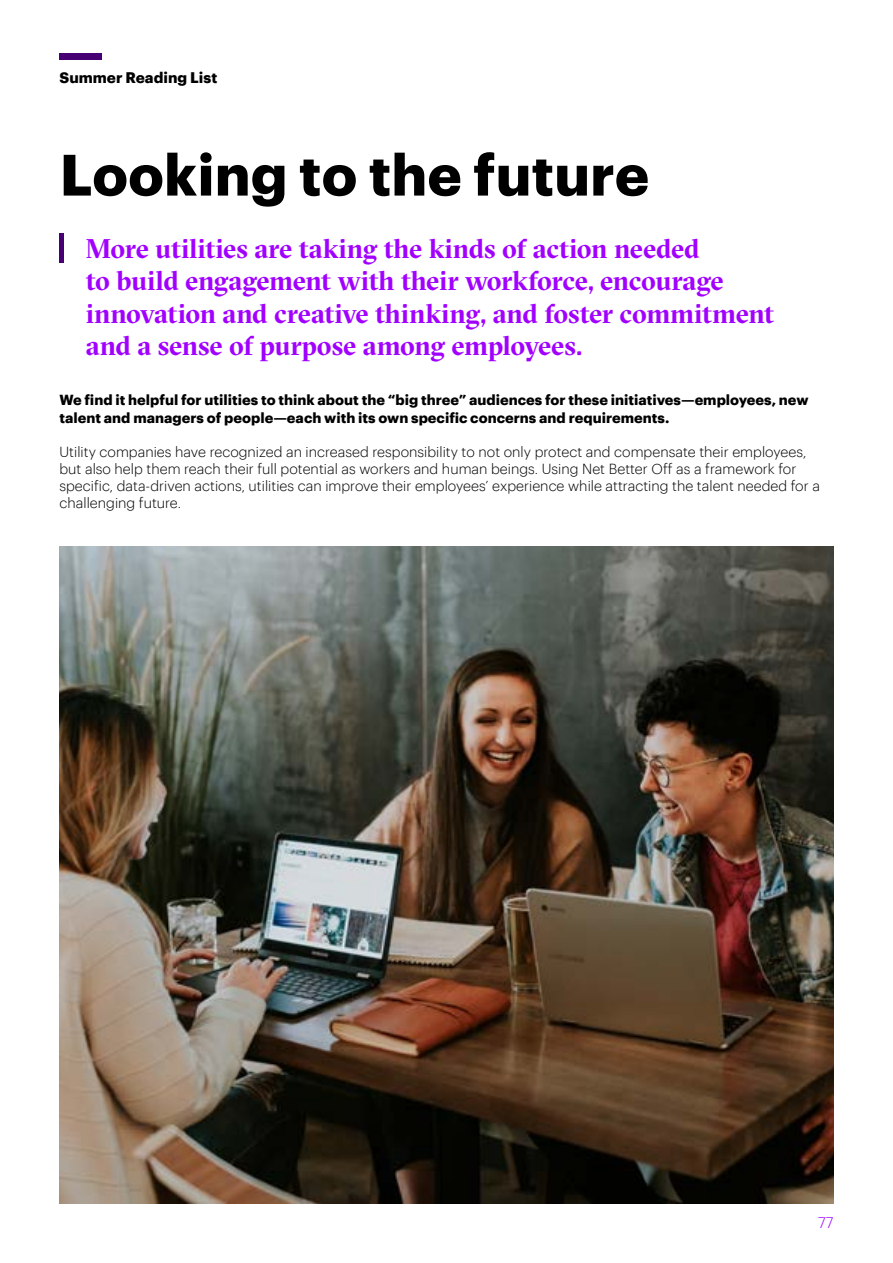
<style>
.page{position:relative;width:893px;height:1263px;background:#fff}
.page>*{position:absolute;margin:0;border:0;box-sizing:border-box;transform-origin:0 0}
.t1{font:700 57px "Graphik";color:#000}
.t2{font:700 27px/32.4px "GT Sectra Fine";letter-spacing:-.01em;color:#a100ff}
.t3{font:700 15px "Graphik";color:#000}
.t4{font:300 15px "Graphik";color:#a100ff}
.t5{font:300 14.25px/17.1px "Graphik";color:#000}
.t6{font:700 14.25px/17.1px "Graphik";color:#000}
</style>
<div class="page">
<div style="left:60px;top:53px;width:42px;height:7px;background:#460073"></div>
<hr style="left:60px;top:233px;width:4px;height:30px;background:#460073">
<img style="left:60px;top:547px;width:773px;height:656px">
<p class="t3" style="left:60px;top:65px;width:159px">Summer Reading List</p>
<h1 class="t1" style="left:60px;top:131px;width:591px">Looking to the future</h1>
<h2 class="t2" style="left:86px;top:233px;width:690px">More utilities are taking the kinds of action needed<br>to build engagement with their workforce, encourage innovation and creative thinking, and foster commitment and a sense of purpose among employees.</h2>
<p class="t6" style="left:60px;top:390px;width:750px">We find it helpful for utilities to think about the “big three” audiences for these initiatives—employees, new talent and managers of people—each with its own specific concerns and requirements.</p>
<p class="t5" style="left:60px;top:442px;width:762px">Utility companies have recognized an increased responsibility to not only protect and compensate their employees, but also help them reach their full potential as workers and human beings. Using Net Better Off as a framework for specific, data-driven actions, utilities can improve their employees’ experience while attracting the talent needed for a challenging future.</p>
<p class="t4" style="left:818px;top:1211px;width:17px">77</p>
</div>
